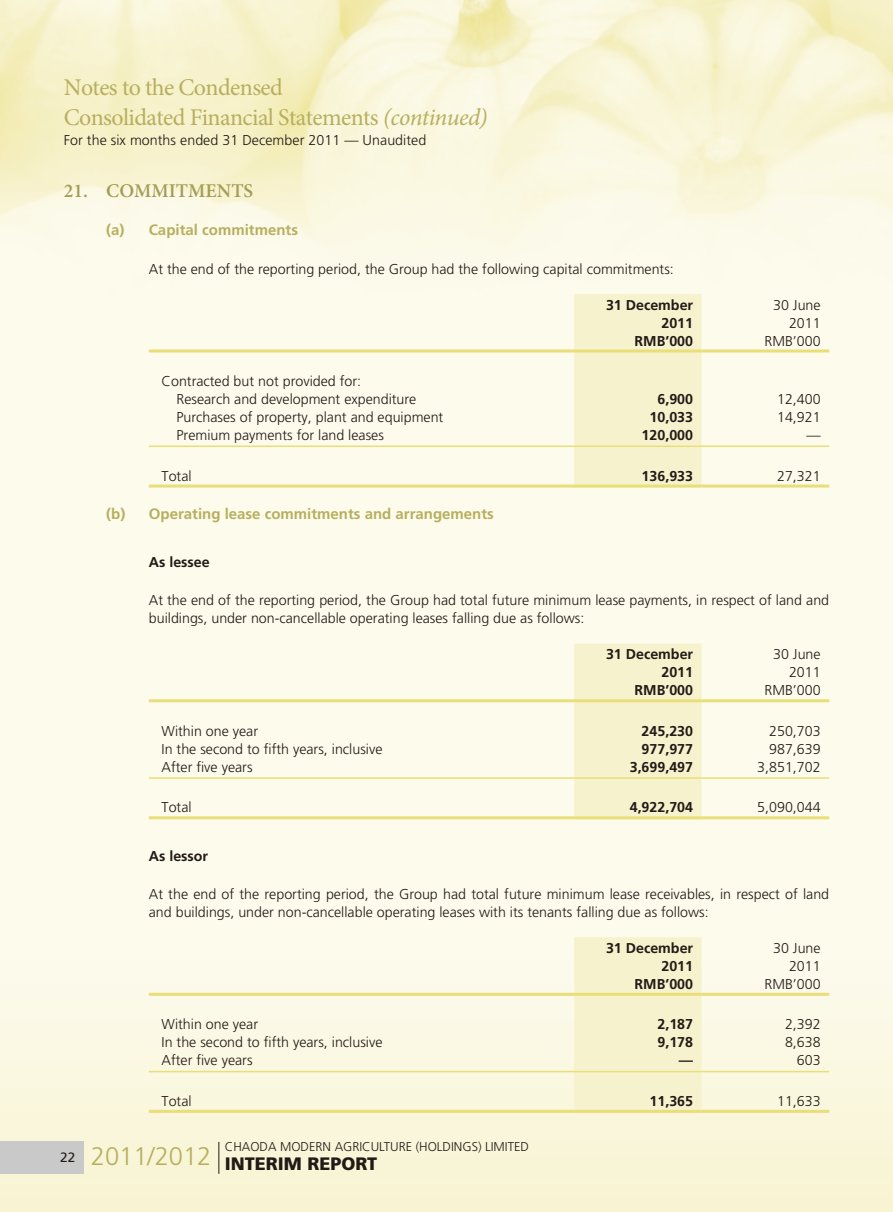
<style>
.page{position:relative;width:893px;height:1212px;background:#fff}
.page>*{position:absolute;margin:0;border:0;box-sizing:border-box;transform-origin:0 0}
.t1{font:300 25.5px "Frutiger LT Std";color:#b7af5e}
.t2{font:24px/30px "Minion Pro";letter-spacing:-.025em;color:#b7af5e}
.t3{font:600 19.5px "Minion Pro";color:#a59d54}
.t4{font:900 18px "Frutiger LT Std";color:#231916}
.t5{font:700 15px "Frutiger LT Std";color:#b7af5e}
.t6{font:300 14.25px/18px "Frutiger LT Std";color:#231916;text-align:right}
.t7{font:700 14.25px/18px "Frutiger LT Std";color:#231916;text-align:right}
.t8{font:300 12.75px "Frutiger LT Std";color:#231916}
.s1{font-style:italic}
.s2{font-weight:400;font-size:13.5px;color:#231916}
</style>
<div class="page">
<img style="left:0;top:0;width:893px;height:1212px">
<div style="left:0;top:1141px;width:84px;height:33px;background:#c9c9ca"></div>
<hr style="left:219px;top:1142px;width:1px;height:32px;background:#231916">
<div style="left:574px;top:294px;width:128px;height:190px;background:#f7f2ce"></div>
<hr style="left:149px;top:349px;width:425px;height:3px;background:#e9de77">
<hr style="left:574px;top:349px;width:128px;height:3px;background:#e9de77">
<hr style="left:702px;top:349px;width:127px;height:3px;background:#e9de77">
<hr style="left:149px;top:445px;width:425px;height:2px;background:#e9de77">
<hr style="left:574px;top:445px;width:128px;height:2px;background:#e9de77">
<hr style="left:702px;top:445px;width:127px;height:2px;background:#e9de77">
<hr style="left:149px;top:484px;width:425px;height:3px;background:#e9de77">
<hr style="left:574px;top:484px;width:128px;height:3px;background:#e9de77">
<hr style="left:702px;top:484px;width:127px;height:3px;background:#e9de77">
<div style="left:574px;top:644px;width:128px;height:172px;background:#f7f2ce"></div>
<hr style="left:149px;top:699px;width:425px;height:3px;background:#e9de77">
<hr style="left:574px;top:699px;width:128px;height:3px;background:#e9de77">
<hr style="left:702px;top:699px;width:127px;height:3px;background:#e9de77">
<hr style="left:149px;top:777px;width:425px;height:2px;background:#e9de77">
<hr style="left:574px;top:777px;width:128px;height:2px;background:#e9de77">
<hr style="left:702px;top:777px;width:127px;height:2px;background:#e9de77">
<hr style="left:149px;top:816px;width:425px;height:3px;background:#e9de77">
<hr style="left:574px;top:816px;width:128px;height:3px;background:#e9de77">
<hr style="left:702px;top:816px;width:127px;height:3px;background:#e9de77">
<div style="left:574px;top:937px;width:128px;height:173px;background:#f7f2ce"></div>
<hr style="left:149px;top:993px;width:425px;height:3px;background:#e9de77">
<hr style="left:574px;top:993px;width:128px;height:3px;background:#e9de77">
<hr style="left:702px;top:993px;width:127px;height:3px;background:#e9de77">
<hr style="left:149px;top:1071px;width:425px;height:1px;background:#e9de77">
<hr style="left:574px;top:1071px;width:128px;height:1px;background:#e9de77">
<hr style="left:702px;top:1071px;width:127px;height:1px;background:#e9de77">
<hr style="left:149px;top:1110px;width:425px;height:3px;background:#e9de77">
<hr style="left:574px;top:1110px;width:128px;height:3px;background:#e9de77">
<hr style="left:702px;top:1110px;width:127px;height:3px;background:#e9de77">
<h2 class="t2" style="left:64px;top:74px;width:425px">Notes to the Condensed<br>Consolidated Financial Statements <span class="s1">(continued)</span></h2>
<p class="t6" style="left:64px;top:132px;width:364px">For the six months ended 31 December 2011 — Unaudited</p>
<h3 class="t3" style="left:64px;top:183px;width:191px">21. COMMITMENTS</h3>
<p class="t5" style="left:106px;top:223px;width:193px">(a) Capital commitments</p>
<p class="t6" style="left:149px;top:260px;width:526px">At the end of the reporting period, the Group had the following capital commitments:</p>
<p class="t7" style="left:606px;top:296px;width:89px">31 December<br>2011</p>
<p class="t6" style="left:773px;top:296px;width:49px">30 June<br>2011</p>
<p class="t7" style="left:634px;top:332px;width:60px">RMB’000</p>
<p class="t6" style="left:764px;top:332px;width:58px">RMB’000</p>
<p class="t6" style="left:176px;top:373px;width:241px;text-align:left;text-indent:-15px">Contracted but not provided for:<br>Research and development expenditure</p>
<p class="t7" style="left:657px;top:391px;width:37px">6,900</p>
<p class="t6" style="left:777px;top:391px;width:45px">12,400</p>
<p class="t6" style="left:176px;top:409px;width:268px">Purchases of property, plant and equipment</p>
<p class="t7" style="left:649px;top:409px;width:45px">10,033</p>
<p class="t6" style="left:777px;top:409px;width:45px">14,921</p>
<p class="t6" style="left:176px;top:427px;width:209px">Premium payments for land leases</p>
<p class="t7" style="left:642px;top:427px;width:53px">120,000</p>
<p class="t6" style="left:806px;top:427px;width:16px">—</p>
<p class="t6" style="left:162px;top:467px;width:32px">Total</p>
<p class="t7" style="left:642px;top:467px;width:53px">136,933</p>
<p class="t6" style="left:777px;top:467px;width:45px">27,321</p>
<p class="t5" style="left:106px;top:506px;width:389px">(b) Operating lease commitments and arrangements</p>
<p class="t7" style="left:149px;top:554px;width:62px">As lessee</p>
<p class="t6" style="left:149px;top:592px;width:682px;text-align:left">At the end of the reporting period, the Group had total future minimum lease payments, in respect of land and buildings, under non-cancellable operating leases falling due as follows:</p>
<p class="t7" style="left:606px;top:646px;width:89px">31 December<br>2011</p>
<p class="t6" style="left:773px;top:646px;width:49px">30 June<br>2011</p>
<p class="t7" style="left:634px;top:682px;width:60px">RMB’000</p>
<p class="t6" style="left:764px;top:682px;width:58px">RMB’000</p>
<p class="t6" style="left:162px;top:723px;width:98px">Within one year</p>
<p class="t7" style="left:642px;top:723px;width:53px">245,230</p>
<p class="t6" style="left:769px;top:723px;width:53px">250,703</p>
<p class="t6" style="left:162px;top:741px;width:222px">In the second to fifth years, inclusive</p>
<p class="t7" style="left:642px;top:741px;width:53px">977,977</p>
<p class="t6" style="left:769px;top:741px;width:53px">987,639</p>
<p class="t6" style="left:162px;top:759px;width:93px">After five years</p>
<p class="t7" style="left:630px;top:759px;width:65px">3,699,497</p>
<p class="t6" style="left:757px;top:759px;width:65px">3,851,702</p>
<p class="t6" style="left:162px;top:799px;width:32px">Total</p>
<p class="t7" style="left:630px;top:799px;width:65px">4,922,704</p>
<p class="t6" style="left:757px;top:799px;width:65px">5,090,044</p>
<p class="t7" style="left:149px;top:847px;width:61px">As lessor</p>
<p class="t6" style="left:149px;top:886px;width:682px;text-align:left">At the end of the reporting period, the Group had total future minimum lease receivables, in respect of land and buildings, under non-cancellable operating leases with its tenants falling due as follows:</p>
<p class="t7" style="left:606px;top:940px;width:89px">31 December<br>2011</p>
<p class="t6" style="left:773px;top:940px;width:49px">30 June<br>2011</p>
<p class="t7" style="left:634px;top:976px;width:60px">RMB’000</p>
<p class="t6" style="left:764px;top:976px;width:58px">RMB’000</p>
<p class="t6" style="left:162px;top:1016px;width:98px">Within one year</p>
<p class="t7" style="left:657px;top:1016px;width:37px">2,187</p>
<p class="t6" style="left:785px;top:1016px;width:37px">2,392</p>
<p class="t6" style="left:162px;top:1034px;width:222px">In the second to fifth years, inclusive</p>
<p class="t7" style="left:657px;top:1034px;width:37px">9,178</p>
<p class="t6" style="left:785px;top:1034px;width:37px">8,638</p>
<p class="t6" style="left:162px;top:1052px;width:93px">After five years</p>
<p class="t7" style="left:679px;top:1052px;width:16px">—</p>
<p class="t6" style="left:797px;top:1052px;width:25px">603</p>
<p class="t6" style="left:162px;top:1093px;width:32px">Total</p>
<p class="t7" style="left:649px;top:1093px;width:45px">11,365</p>
<p class="t6" style="left:777px;top:1093px;width:45px">11,633</p>
<h1 class="t1" style="left:60px;top:1144px;width:153px"><span class="s2">22</span> 2011/2012</h1>
<p class="t8" style="left:225px;top:1140px;width:306px">CHAODA MODERN AGRICULTURE (HOLDINGS) LIMITED</p>
<p class="t4" style="left:225px;top:1155px;width:154px">INTERIM REPORT</p>
</div>
